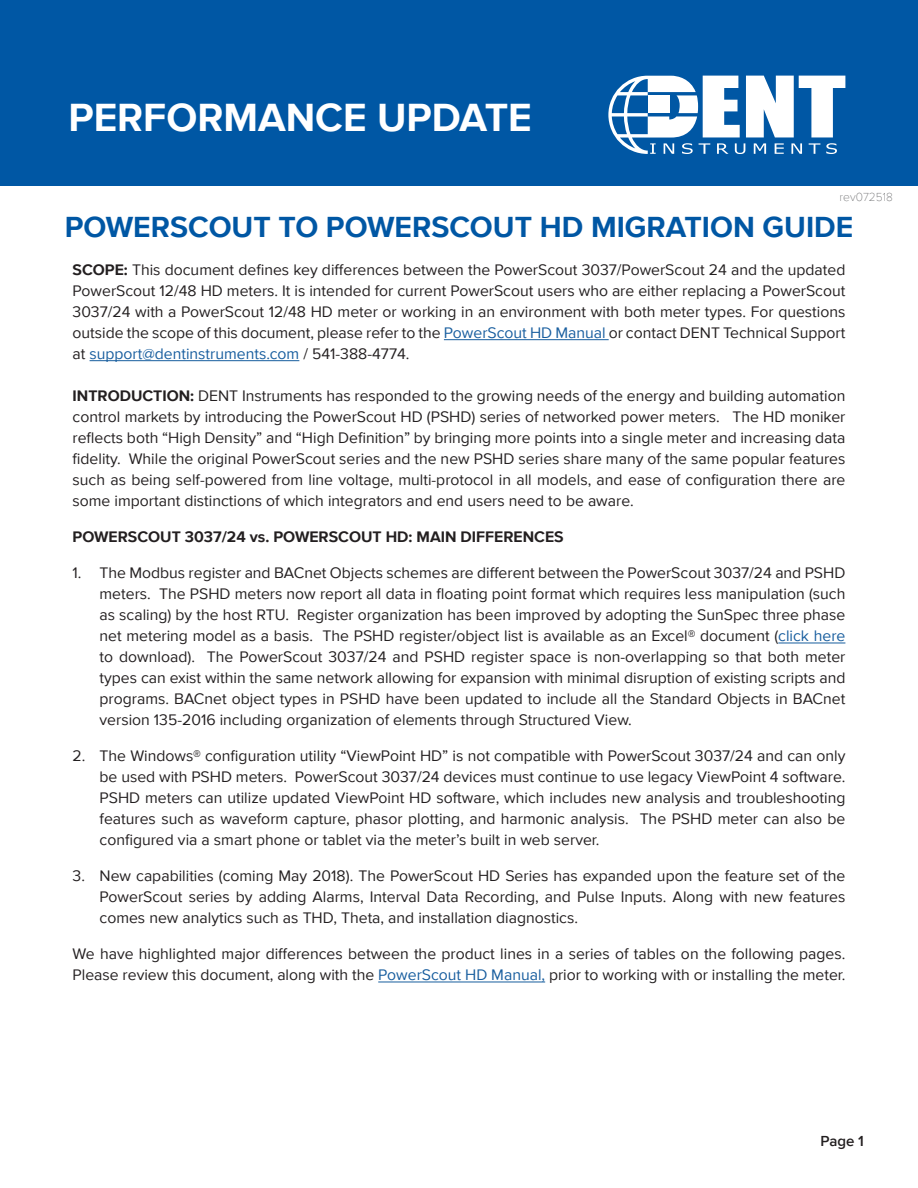
<style>
.page{position:relative;width:918px;height:1188px;background:#fff}
.page>*{position:absolute;margin:0;border:0;box-sizing:border-box;transform-origin:0 0}
.t1{font:700 40.5px "Proxima Nova";color:#fff}
.t2{font:700 30px "Proxima Nova";color:#0057a4}
.t3{font:15.75px/21px "Proxima Nova";color:#231f20;text-align:justify}
.t4{font:700 15.75px "Proxima Nova";color:#231f20}
.t5{font:600 15px "Proxima Nova";color:#231f20}
.t6{font:100 12px "Proxima Nova T";color:#57585a}
.s1{font-weight:700}
.s2{color:#175d9e}
</style>
<div class="page">
<div style="left:0;top:0;width:918px;height:185px;background:#0057a4"></div>
<svg style="left:608px;top:76px;width:237px;height:78px"></svg>
<hr style="left:444px;top:339px;width:165px;height:1px;background:#175d9e">
<hr style="left:90px;top:360px;width:209px;height:1px;background:#175d9e">
<hr style="left:778px;top:643px;width:67px;height:1px;background:#175d9e">
<hr style="left:378px;top:982px;width:167px;height:1px;background:#175d9e">
<p class="t1" style="left:68px;top:87px;width:465px">PERFORMANCE UPDATE</p>
<p class="t6" style="left:840px;top:188px;width:55px">rev072518</p>
<p class="t2" style="left:65px;top:205px;width:790px">POWERSCOUT TO POWERSCOUT HD MIGRATION GUIDE</p>
<p class="t3" style="left:73px;top:258px;width:774px"><span class="s1">SCOPE:</span> This document defines key differences between the PowerScout 3037/PowerScout 24 and the updated PowerScout 12/48 HD meters. It is intended for current PowerScout users who are either replacing a PowerScout 3037/24 with a PowerScout 12/48 HD meter or working in an environment with both meter types. For questions outside the scope of this document, please refer to the <span class="s2">PowerScout HD Manual</span> or contact DENT Technical Support at <span class="s2">support@dentinstruments.com</span> / 541-388-4774.</p>
<p class="t3" style="left:73px;top:385px;width:774px"><span class="s1">INTRODUCTION:</span> DENT Instruments has responded to the growing needs of the energy and building automation control markets by introducing the PowerScout HD (PSHD) series of networked power meters. The HD moniker reflects both “High Density” and “High Definition” by bringing more points into a single meter and increasing data fidelity. While the original PowerScout series and the new PSHD series share many of the same popular features such as being self-powered from line voltage, multi-protocol in all models, and ease of configuration there are some important distinctions of which integrators and end users need to be aware.</p>
<p class="t4" style="left:73px;top:525px;width:493px">POWERSCOUT 3037/24 vs. POWERSCOUT HD: MAIN DIFFERENCES</p>
<p class="t3" style="left:100px;top:562px;width:747px;text-indent:-27px">1. The Modbus register and BACnet Objects schemes are different between the PowerScout 3037/24 and PSHD meters. The PSHD meters now report all data in floating point format which requires less manipulation (such as scaling) by the host RTU. Register organization has been improved by adopting the SunSpec three phase net metering model as a basis. The PSHD register/object list is available as an Excel® document (<span class="s2">click here </span>to download). The PowerScout 3037/24 and PSHD register space is non-overlapping so that both meter types can exist within the same network allowing for expansion with minimal disruption of existing scripts and programs. BACnet object types in PSHD have been updated to include all the Standard Objects in BACnet version 135-2016 including organization of elements through Structured View.</p>
<p class="t3" style="left:100px;top:745px;width:747px;text-indent:-27px">2. The Windows® configuration utility “ViewPoint HD” is not compatible with PowerScout 3037/24 and can only be used with PSHD meters. PowerScout 3037/24 devices must continue to use legacy ViewPoint 4 software.<br>PSHD meters can utilize updated ViewPoint HD software, which includes new analysis and troubleshooting features such as waveform capture, phasor plotting, and harmonic analysis. The PSHD meter can also be configured via a smart phone or tablet via the meter’s built in web server.</p>
<p class="t3" style="left:100px;top:865px;width:747px;text-indent:-27px">3. New capabilities (coming May 2018). The PowerScout HD Series has expanded upon the feature set of the PowerScout series by adding Alarms, Interval Data Recording, and Pulse Inputs. Along with new features comes new analytics such as THD, Theta, and installation diagnostics.</p>
<p class="t3" style="left:73px;top:943px;width:774px">We have highlighted major differences between the product lines in a series of tables on the following pages.<br>Please review this document, along with the <span class="s2">PowerScout HD Manual,</span> prior to working with or installing the meter.</p>
<p class="t5" style="left:821px;top:1130px;width:45px">Page 1</p>
</div>
